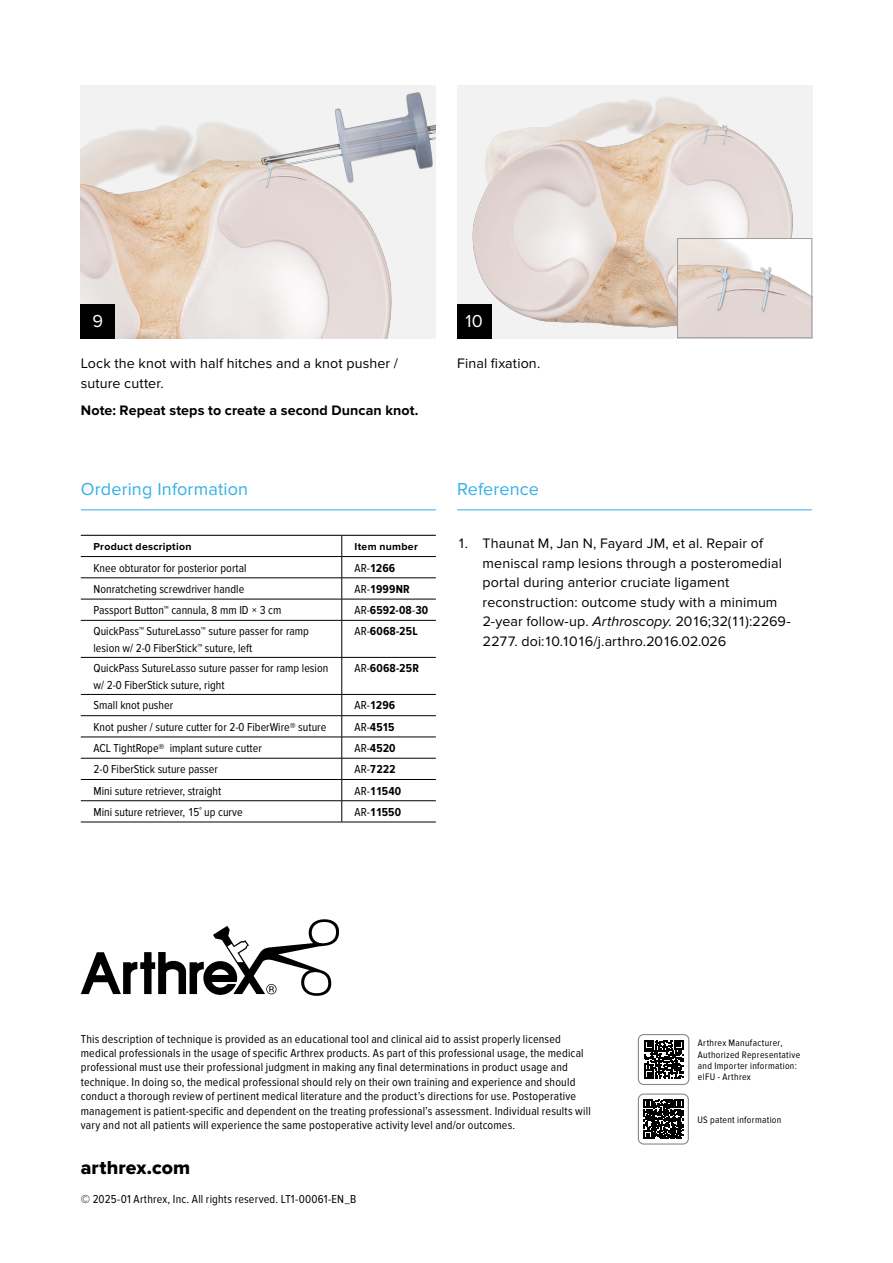
<style>
.page{position:relative;width:893px;height:1263px;background:#fff}
.page>*{position:absolute;margin:0;border:0;box-sizing:border-box;transform-origin:0 0}
.t1{font:19.5px "Proxima Nova Extrabld";letter-spacing:.005em;color:#000}
.t2{font:18px "Proxima Nova";letter-spacing:.01em;color:#33b0e6}
.t3{font:18px "Proxima Nova";color:#fff}
.t4{font:14.25px/19.5px "Proxima Nova";letter-spacing:.01em;color:#000}
.t5{font:700 14.25px "Proxima Nova";letter-spacing:.005em;color:#000}
.t6{font:12px/14.4px "Proxima Nova Cond";letter-spacing:.01em;color:#000}
.t7{font:700 12px "Proxima Nova Cond";letter-spacing:.005em;color:#000}
.t8{font:700 10.5px "Proxima Nova";letter-spacing:.025em;color:#000}
.t9{font:9.75px/11.2px "Proxima Nova Cond";letter-spacing:.03em;color:#000}
.s1{font-weight:400}
.s2{font-style:italic}
</style>
<div class="page">
<svg style="left:81px;top:919px;width:258px;height:77px"></svg>
<svg style="left:644px;top:1099px;width:39px;height:40px"></svg>
<div style="left:638px;top:1093px;width:51px;height:51px;border:1px solid #52555a;border-radius:5px"></div>
<svg style="left:644px;top:1040px;width:39px;height:39px"></svg>
<div style="left:638px;top:1034px;width:51px;height:51px;border:1px solid #52555a;border-radius:5px"></div>
<hr style="left:81px;top:510px;width:355px;height:1px;background:#33b0e6">
<hr style="left:81px;top:535px;width:261px;height:1px;background:#000">
<hr style="left:342px;top:535px;width:94px;height:1px;background:#000">
<hr style="left:81px;top:556px;width:261px;height:1px;background:#000">
<hr style="left:342px;top:556px;width:94px;height:1px;background:#000">
<hr style="left:81px;top:577px;width:261px;height:1px;background:#000">
<hr style="left:342px;top:577px;width:94px;height:1px;background:#000">
<hr style="left:81px;top:599px;width:261px;height:1px;background:#000">
<hr style="left:342px;top:599px;width:94px;height:1px;background:#000">
<hr style="left:81px;top:620px;width:261px;height:1px;background:#000">
<hr style="left:342px;top:620px;width:94px;height:1px;background:#000">
<svg style="left:341px;top:536px;width:1px;height:84px"></svg>
<hr style="left:341px;top:620px;width:1px;height:37px;background:#000">
<hr style="left:81px;top:657px;width:261px;height:1px;background:#000">
<hr style="left:342px;top:657px;width:94px;height:1px;background:#000">
<hr style="left:341px;top:658px;width:1px;height:36px;background:#000">
<hr style="left:81px;top:694px;width:261px;height:1px;background:#000">
<hr style="left:342px;top:694px;width:94px;height:1px;background:#000">
<hr style="left:81px;top:715px;width:261px;height:1px;background:#000">
<hr style="left:342px;top:715px;width:94px;height:1px;background:#000">
<hr style="left:81px;top:737px;width:261px;height:1px;background:#000">
<hr style="left:342px;top:737px;width:94px;height:1px;background:#000">
<hr style="left:81px;top:758px;width:261px;height:1px;background:#000">
<hr style="left:342px;top:758px;width:94px;height:1px;background:#000">
<hr style="left:81px;top:779px;width:261px;height:1px;background:#000">
<hr style="left:342px;top:779px;width:94px;height:1px;background:#000">
<hr style="left:81px;top:800px;width:261px;height:1px;background:#000">
<hr style="left:342px;top:800px;width:94px;height:1px;background:#000">
<svg style="left:341px;top:695px;width:1px;height:127px"></svg>
<hr style="left:81px;top:822px;width:261px;height:1px;background:#000">
<hr style="left:342px;top:822px;width:94px;height:1px;background:#000">
<hr style="left:457px;top:510px;width:355px;height:1px;background:#33b0e6">
<img style="left:81px;top:85px;width:355px;height:253px">
<img style="left:457px;top:85px;width:355px;height:253px">
<div style="left:457px;top:304px;width:34px;height:34px;background:#000"></div>
<div style="left:81px;top:304px;width:34px;height:34px;background:#000"></div>
<img style="left:679px;top:240px;width:131px;height:96px">
<div style="left:677px;top:238px;width:135px;height:100px;border:1px solid #9c9d9d"></div>
<h2 class="t3" style="left:92px;top:311px;width:12px">9</h2>
<h2 class="t3" style="left:465px;top:311px;width:19px">10</h2>
<p class="t4" style="left:81px;top:354px;width:319px">Lock the knot with half hitches and a knot pusher / suture cutter.</p>
<p class="t5" style="left:81px;top:402px;width:339px">Note: Repeat steps to create a second Duncan knot.</p>
<h2 class="t2" style="left:81px;top:478px;width:169px">Ordering Information</h2>
<p class="t8" style="left:94px;top:540px;width:99px">Product description</p>
<p class="t8" style="left:355px;top:540px;width:65px">Item number</p>
<p class="t6" style="left:94px;top:561px;width:154px">Knee obturator for posterior portal</p>
<p class="t7" style="left:355px;top:561px;width:42px"><span class="s1">AR-</span>1266</p>
<p class="t6" style="left:94px;top:582px;width:152px">Nonratcheting screwdriver handle</p>
<p class="t7" style="left:355px;top:582px;width:57px"><span class="s1">AR-</span>1999NR</p>
<p class="t6" style="left:94px;top:603px;width:189px">Passport Button™ cannula, 8 mm ID × 3 cm</p>
<p class="t7" style="left:355px;top:603px;width:75px"><span class="s1">AR-</span>6592-08<span class="s1">-</span>30</p>
<p class="t6" style="left:94px;top:623px;width:217px;line-height:16.5px">QuickPass™ SutureLasso™ suture passer for ramp lesion w/ 2-0 FiberStick™ suture, left</p>
<p class="t7" style="left:355px;top:625px;width:65px"><span class="s1">AR-</span>6068-25L</p>
<p class="t6" style="left:94px;top:660px;width:236px;line-height:16.5px">QuickPass SutureLasso suture passer for ramp lesion w/ 2-0 FiberStick suture, right</p>
<p class="t7" style="left:355px;top:662px;width:66px"><span class="s1">AR-</span>6068-25R</p>
<p class="t6" style="left:94px;top:698px;width:81px">Small knot pusher</p>
<p class="t7" style="left:355px;top:699px;width:42px"><span class="s1">AR-</span>1296</p>
<p class="t6" style="left:94px;top:720px;width:234px">Knot pusher / suture cutter for 2-0 FiberWire® suture</p>
<p class="t7" style="left:355px;top:720px;width:42px"><span class="s1">AR-</span>4515</p>
<p class="t6" style="left:94px;top:741px;width:170px">ACL TightRope® implant suture cutter</p>
<p class="t7" style="left:355px;top:741px;width:43px"><span class="s1">AR-</span>4520</p>
<p class="t6" style="left:94px;top:762px;width:126px">2-0 FiberStick suture passer</p>
<p class="t7" style="left:355px;top:762px;width:42px"><span class="s1">AR-</span>7222</p>
<p class="t6" style="left:94px;top:784px;width:129px">Mini suture retriever, straight</p>
<p class="t7" style="left:355px;top:784px;width:48px"><span class="s1">AR-</span>11540</p>
<p class="t6" style="left:94px;top:805px;width:151px">Mini suture retriever, 15˚ up curve</p>
<p class="t7" style="left:355px;top:805px;width:48px"><span class="s1">AR-</span>11550</p>
<p class="t4" style="left:457px;top:354px;width:85px">Final fixation.</p>
<h2 class="t2" style="left:457px;top:478px;width:83px">Reference</h2>
<p class="t4" style="left:483px;top:534px;width:310px;text-indent:-26px">1. Thaunat M, Jan N, Fayard JM, et al. Repair of meniscal ramp lesions through a posteromedial portal during anterior cruciate ligament reconstruction: outcome study with a minimum 2-year follow-up. <span class="s2">Arthroscopy</span>. 2016;32(11):2269- 2277. doi:10.1016/j.arthro.2016.02.026</p>
<p class="t6" style="left:81px;top:1032px;width:511px">This description of technique is provided as an educational tool and clinical aid to assist properly licensed medical professionals in the usage of specific Arthrex products. As part of this professional usage, the medical professional must use their professional judgment in making any final determinations in product usage and technique. In doing so, the medical professional should rely on their own training and experience and should conduct a thorough review of pertinent medical literature and the product’s directions for use. Postoperative management is patient-specific and dependent on the treating professional’s assessment. Individual results will vary and not all patients will experience the same postoperative activity level and/or outcomes.</p>
<h1 class="t1" style="left:81px;top:1156px;width:111px">arthrex.com</h1>
<p class="t6" style="left:81px;top:1192px;width:277px">© 2025-01 Arthrex, Inc. All rights reserved. LT1-00061-EN_B</p>
<p class="t9" style="left:698px;top:1038px;width:104px">Arthrex Manufacturer,<br>Authorized Representative and Importer information: elFU - Arthrex</p>
<p class="t9" style="left:697px;top:1114px;width:86px">US patent information</p>
</div>
